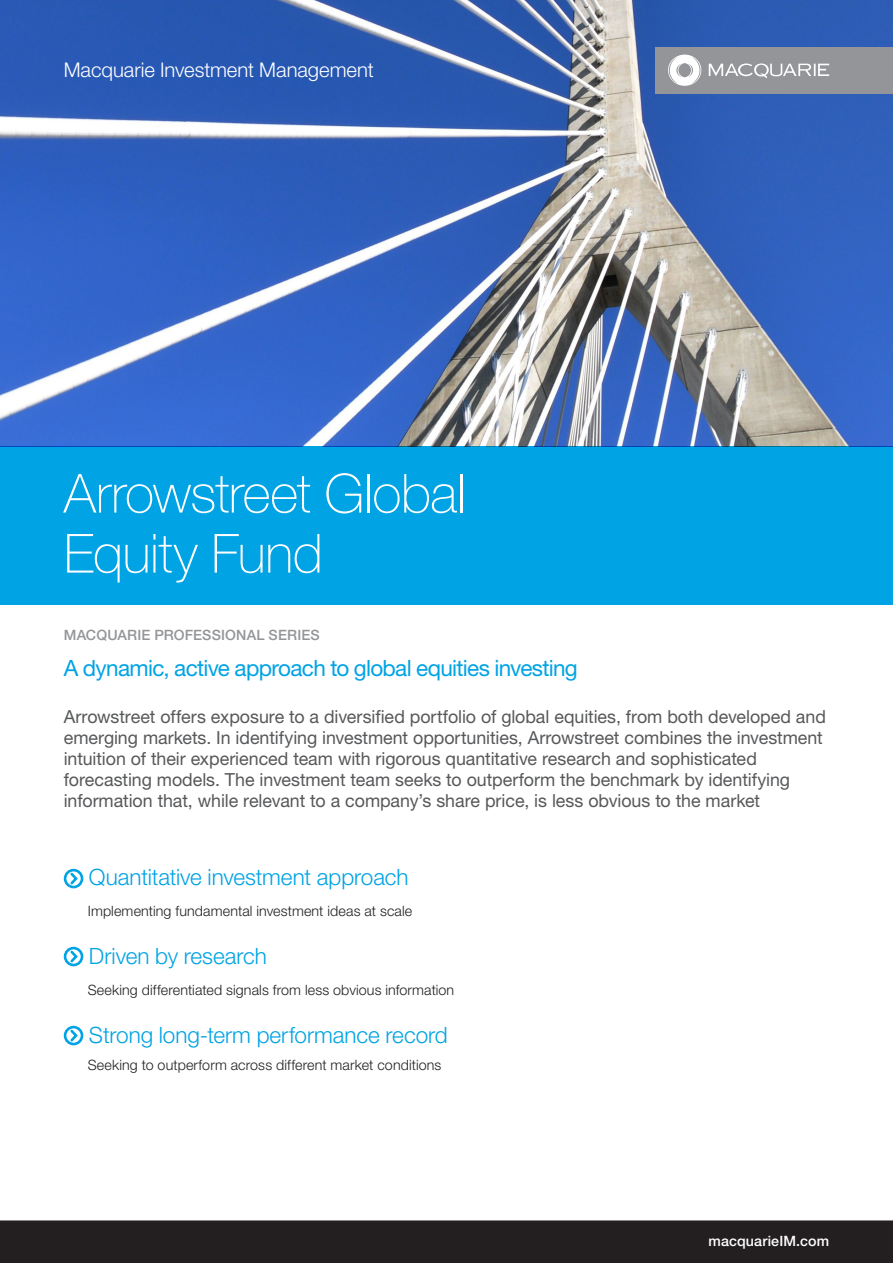
<style>
.page{position:relative;width:893px;height:1263px;background:#fff}
.page>*{position:absolute;margin:0;border:0;box-sizing:border-box;transform-origin:0 0}
.Heading_L1{font:100 54px/60px "Helvetica Neue LT Std";letter-spacing:-.01em;color:#fff}
.Subheading_L1{font:300 22.5px "Helvetica Neue LT Std";letter-spacing:-.005em;color:#00a3e4}
.Heading_L3{font:22.5px "Helvetica Neue LT Std";letter-spacing:-.03em;color:#00a3e4}
.Follower_page_headin{font:300 20.25px "Helvetica Neue LT Std";color:#fff}
.Subheading_L2{font:18px/21px "Helvetica Neue LT Std";letter-spacing:-.005em;color:#57585a}
.Body_copy{font:300 14.25px "Helvetica Neue LT Std";letter-spacing:.01em;color:#231f20}
.Subheading_L3{font:500 14.25px "Helvetica Neue LT Std";letter-spacing:.01em;color:#939598}
.t1{font:500 14.25px "Helvetica Neue LT Std";letter-spacing:.01em;color:#fff}
</style>
<div class="page">
<div style="left:0;top:446px;width:893px;height:158px;background:#00a3e4"></div>
<img style="left:0;top:0;width:893px;height:446px">
<div style="left:0;top:1220px;width:893px;height:43px;background:#231f20"></div>
<div style="left:64px;top:869px;width:19px;height:19px;border:3px solid #00a3e4;border-radius:50%"></div>
<svg style="left:68px;top:870px;width:12px;height:17px"></svg>
<div style="left:64px;top:947px;width:19px;height:19px;border:3px solid #00a3e4;border-radius:50%"></div>
<svg style="left:68px;top:948px;width:12px;height:17px"></svg>
<div style="left:64px;top:1026px;width:19px;height:19px;border:3px solid #00a3e4;border-radius:50%"></div>
<svg style="left:68px;top:1027px;width:12px;height:17px"></svg>
<div style="left:655px;top:47px;width:238px;height:47px;background:#939598"></div>
<svg style="left:709px;top:63px;width:120px;height:15px"></svg>
<svg style="left:668px;top:55px;width:33px;height:31px"></svg>
<p class="Follower_page_headin" style="left:64px;top:58px;width:312px">Macquarie Investment Management</p>
<p class="Heading_L1" style="left:64px;top:463px;width:403px">Arrowstreet Global<br>Equity Fund</p>
<p class="Subheading_L3" style="left:64px;top:627px;width:257px">MACQUARIE PROFESSIONAL SERIES</p>
<p class="Heading_L3" style="left:64px;top:654px;width:516px">A dynamic, active approach to global equities investing</p>
<p class="Subheading_L2" style="left:64px;top:706px;width:764px">Arrowstreet offers exposure to a diversified portfolio of global equities, from both developed and emerging markets. In identifying investment opportunities, Arrowstreet combines the investment intuition of their experienced team with rigorous quantitative research and sophisticated forecasting models. The investment team seeks to outperform the benchmark by identifying information that, while relevant to a company’s share price, is less obvious to the market</p>
<p class="Subheading_L1" style="left:89px;top:863px;width:321px">Quantitative investment approach</p>
<p class="Body_copy" style="left:88px;top:902px;width:326px">Implementing fundamental investment ideas at scale</p>
<p class="Subheading_L1" style="left:89px;top:942px;width:180px">Driven by research</p>
<p class="Body_copy" style="left:88px;top:981px;width:368px">Seeking differentiated signals from less obvious information</p>
<p class="Subheading_L1" style="left:89px;top:1021px;width:360px">Strong long-term performance record</p>
<p class="Body_copy" style="left:88px;top:1056px;width:355px">Seeking to outperform across different market conditions</p>
<p class="t1" style="left:708px;top:1232px;width:122px">macquarieIM.com</p>
</div>
